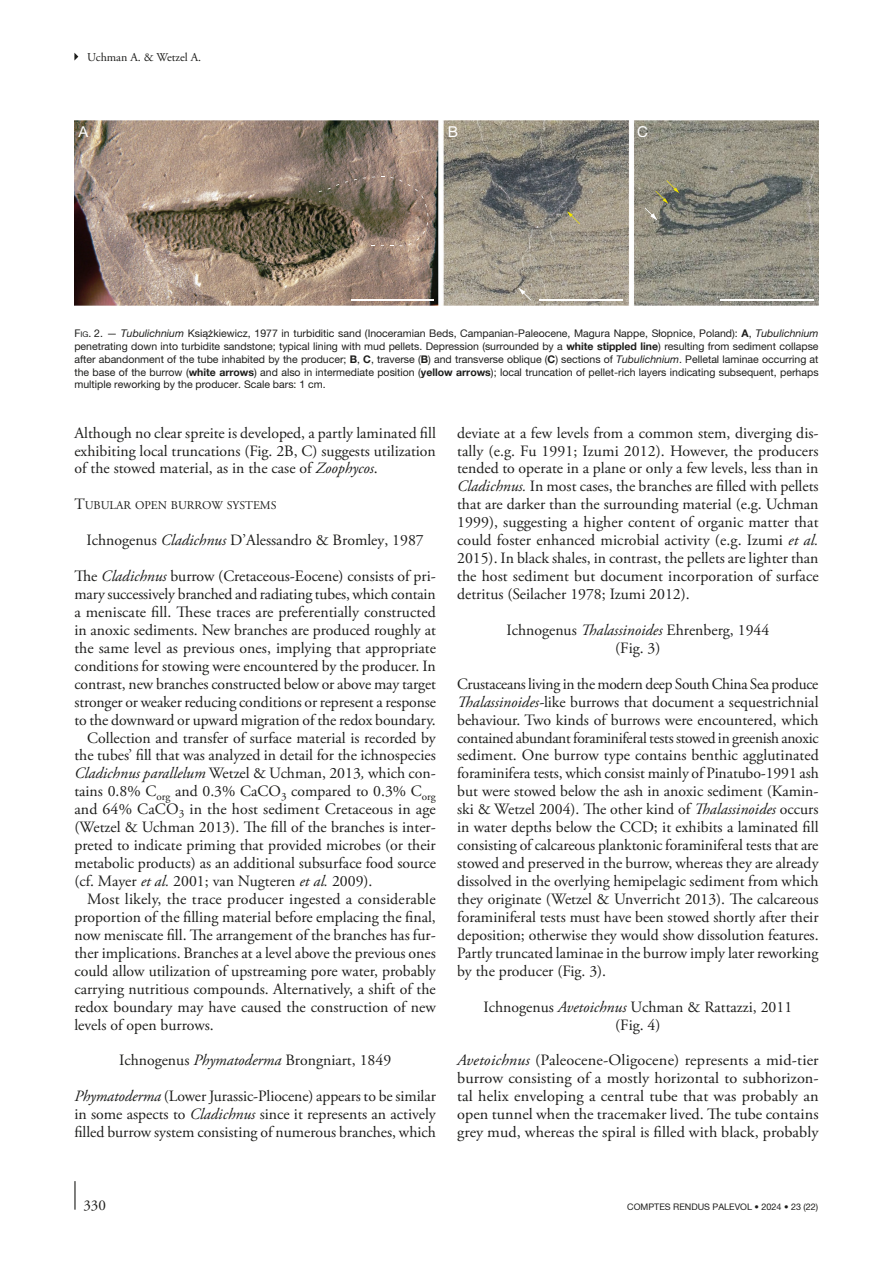
<style>
.page{position:relative;width:893px;height:1263px;background:#fff}
.page>*{position:absolute;margin:0;border:0;box-sizing:border-box;transform-origin:0 0}
.Texte_courant_1er_para{font:15.75px/18px "Adobe Garamond Pro";color:#1d1d1b;text-align:justify}
.Texte_courant_Suite{font:15.75px/18px "Adobe Garamond Pro";color:#1d1d1b;text-align:justify}
.Systématique_Ss-titre_suivant{font:15.75px/18px "Adobe Garamond Pro";color:#1d1d1b;text-align:center}
.t1{font:15px "Adobe Garamond Pro";color:#1d1d1b}
.t2{font:15px "Helvetica Neue";color:#fff}
.t3{font:12px "Adobe Garamond Pro";color:#1d1d1b}
.Titre_2{font:11.85px "Adobe Garamond";color:#1d1d1b}
.t4{font:10.5px/12.8px "Helvetica Neue";color:#1d1d1b;text-align:justify}
.t5{font:9px "Helvetica Neue";color:#1d1d1b}
.s1{font-style:inherit}
.s2{font-size:7.8px}
.s3{font-style:italic}
.s4{font-family:"Arial"}
.s5{font-family:"Arial";font-size:10.35px}
.s6{font-weight:700}
.s7{font-size:15.75px}
</style>
<div class="page">
<hr style="left:74px;top:1181px;width:2px;height:29px;background:#1d1d1b">
<svg style="left:74px;top:53px;width:4px;height:8px"></svg>
<img style="left:74px;top:121px;width:745px;height:184px">
<svg style="left:518px;top:287px;width:13px;height:13px"></svg>
<svg style="left:567px;top:211px;width:13px;height:13px"></svg>
<svg style="left:645px;top:180px;width:34px;height:40px"></svg>
<hr style="left:351px;top:299px;width:82px;height:2px;background:#fff">
<hr style="left:720px;top:299px;width:93px;height:2px;background:#fff">
<hr style="left:539px;top:299px;width:84px;height:2px;background:#fff">
<svg style="left:328px;top:184px;width:11px;height:6px"></svg>
<svg style="left:391px;top:177px;width:36px;height:30px"></svg>
<svg style="left:408px;top:222px;width:20px;height:23px"></svg>
<p class="t3" style="left:87px;top:50px;width:116px">Uchman A. &amp; Wetzel A.</p>
<p class="t2" style="left:78px;top:122px;width:11px">A</p>
<p class="t2" style="left:448px;top:122px;width:12px">B</p>
<p class="t2" style="left:637px;top:122px;width:12px">C</p>
<p class="t4" style="left:74px;top:327px;width:746px"><span class="s1">F</span><span class="s2">ig</span><span class="s1">. 2. —</span> <span class="s3">Tubulichnium</span> Ksi<span class="s4">ą</span><span class="s5">ż</span>kiewicz, 1977 in turbiditic sand (Inoceramian Beds, Campanian-Paleocene, Magura Nappe, S<span class="s4">ł</span>opnice, Poland): <span class="s6">A</span>, <span class="s3">Tubulichnium </span>penetrating down into turbidite sandstone; typical lining with mud pellets. Depression (surrounded by a <span class="s6">white stippled line</span>) resulting from sediment collapse after abandonment of the tube inhabited by the producer; <span class="s6">B</span>, <span class="s6">C</span>, traverse (<span class="s6">B</span>) and transverse oblique (<span class="s6">C</span>) sections of <span class="s3">Tubulichnium</span>. Pelletal laminae occurring at the base of the burrow (<span class="s6">white arrows</span>) and also in intermediate position (<span class="s6">yellow arrows</span>); local truncation of pellet-rich layers indicating subsequent, perhaps multiple reworking by the producer. Scale bars: 1 cm.</p>
<p class="Texte_courant_1er_para" style="left:74px;top:424px;width:363px">Although no clear spreite is developed, a partly laminated fill exhibiting local truncations (Fig. 2B, C) suggests utilization of the stowed material, as in the case of <span class="s3">Zoophycos</span>.</p>
<p class="Titre_2" style="left:74px;top:499px;width:202px"><span class="s7">T</span>UBULAR OPEN BURROW SYSTEMS</p>
<p class="Systématique_Ss-titre_suivant" style="left:86px;top:532px;width:339px">Ichnogenus <span class="s3">Cladichnus</span> D’Alessandro &amp; Bromley, 1987</p>
<p class="Texte_courant_1er_para" style="left:74px;top:568px;width:363px">The <span class="s3">Cladichnus</span> burrow (Cretaceous-Eocene) consists of pri&shy;mary successively branched and radiating tubes, which contain a meniscate fill. These traces are preferentially constructed in anoxic sediments. New branches are produced roughly at the same level as previous ones, implying that appropriate conditions for stowing were encountered by the producer. In contrast, new branches constructed below or above may target stronger or weaker reducing conditions or represent a response to the downward or upward migration of the redox boundary.</p>
<p class="Texte_courant_Suite" style="left:74px;top:729px;width:363px;text-indent:13px">Collection and transfer of surface material is recorded by the tubes’ fill that was analyzed in detail for the ichnospecies <span class="s3">Cladichnus parallelum</span> Wetzel &amp; Uchman, 2013<span class="s3">,</span> which con&shy;tains 0.8% C<sub>org</sub> and 0.3% CaCO<sub>3</sub> compared to 0.3% C<sub>org </sub>and 64% CaCO<sub>3</sub> in the host sediment Cretaceous in age (Wetzel &amp; Uchman 2013). The fill of the branches is inter&shy;preted to indicate priming that provided microbes (or their metabolic products) as an additional subsurface food source (cf. Mayer <span class="s3">et al.</span> 2001; van Nugteren <span class="s3">et al.</span> 2009).</p>
<p class="Texte_courant_Suite" style="left:74px;top:890px;width:363px;text-indent:13px">Most likely, the trace producer ingested a considerable proportion of the filling material before emplacing the final, now meniscate fill. The arrangement of the branches has fur&shy;ther implications. Branches at a level above the previous ones could allow utilization of upstreaming pore water, probably carrying nutritious compounds. Alternatively, a shift of the redox boundary may have caused the construction of new levels of open burrows.</p>
<p class="Systématique_Ss-titre_suivant" style="left:119px;top:1052px;width:274px">Ichnogenus <span class="s3">Phymatoderma</span> Brongniart, 1849</p>
<p class="Texte_courant_1er_para" style="left:74px;top:1088px;width:363px"><span class="s3">Phymatoderma</span> (Lower Jurassic-Pliocene) appears to be similar in some aspects to <span class="s3">Cladichnus</span> since it represents an actively filled burrow system consisting of numerous branches, which</p>
<p class="Texte_courant_1er_para" style="left:457px;top:424px;width:363px">deviate at a few levels from a common stem, diverging dis&shy;tally (e.g. Fu 1991; Izumi 2012). However, the producers tended to operate in a plane or only a few levels, less than in <span class="s3">Cladichnus.</span> In most cases, the branches are filled with pellets that are darker than the surrounding material (e.g. Uchman 1999), suggesting a higher content of organic matter that could foster enhanced microbial activity (e.g. Izumi <span class="s3">et al.<br></span>2015). In black shales, in contrast, the pellets are lighter than the host sediment but document incorporation of surface detritus (Seilacher 1978; Izumi 2012).</p>
<p class="Systématique_Ss-titre_suivant" style="left:506px;top:621px;width:264px">Ichnogenus <span class="s3">Thalassinoides</span> Ehrenberg, 1944 (Fig. 3)</p>
<p class="Texte_courant_1er_para" style="left:457px;top:675px;width:363px">Crustaceans living in the modern deep South China Sea produce <span class="s3">Thalassinoides-</span>like burrows that document a sequestrichnial behaviour. Two kinds of burrows were encountered, which contained abundant foraminiferal tests stowed in greenish anoxic sediment. One burrow type contains benthic agglutinated foraminifera tests, which consist mainly of Pinatubo-1991 ash but were stowed below the ash in anoxic sediment (Kamin&shy;ski &amp; Wetzel 2004). The other kind of <span class="s3">Thalassinoides</span> occurs in water depths below the CCD; it exhibits a laminated fill consisting of calcareous planktonic foraminiferal tests that are stowed and preserved in the burrow, whereas they are already dissolved in the overlying hemipelagic sediment from which they originate (Wetzel &amp; Unverricht 2013). The calcareous foraminiferal tests must have been stowed shortly after their deposition; otherwise they would show dissolution features.<br>Partly truncated laminae in the burrow imply later reworking by the producer (Fig. 3).</p>
<p class="Systématique_Ss-titre_suivant" style="left:483px;top:998px;width:310px">Ichnogenus <span class="s3">Avetoichnus</span> Uchman &amp; Rattazzi, 2011 (Fig. 4)</p>
<p class="Texte_courant_1er_para" style="left:457px;top:1052px;width:363px"><span class="s3">Avetoichnus</span> (Paleocene-Oligocene) represents a mid-tier burrow consisting of a mostly horizontal to subhorizon&shy;tal helix enveloping a central tube that was probably an open tunnel when the tracemaker lived. The tube contains grey mud, whereas the spiral is filled with black, probably</p>
<p class="t1" style="left:83px;top:1196px;width:24px">330</p>
<p class="t5" style="left:627px;top:1201px;width:193px">COMPTES RENDUS PALEVOL • 2024 • 23 (22)</p>
</div>
